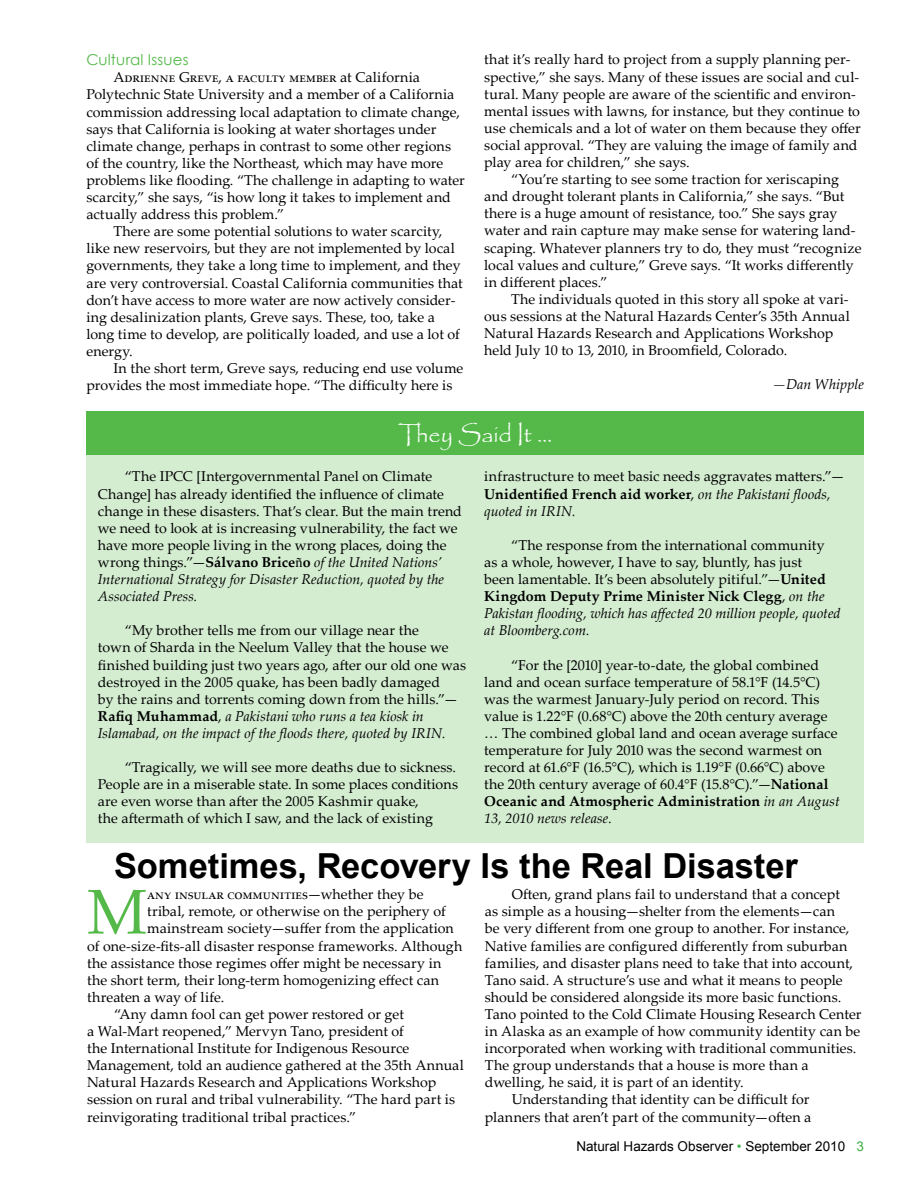
<style>
.page{position:relative;width:918px;height:1188px;background:#fff}
.page>*{position:absolute;margin:0;border:0;box-sizing:border-box;transform-origin:0 0}
.t1{font:63.3px "Palatino Linotype";color:#54b948}
.t2{font:700 34.5px "Arial";color:#000}
.t3{font:24px "Papyrus";letter-spacing:-.005em;color:#fff}
.t4{font:15px "Century Gothic";letter-spacing:.01em;color:#54b948}
.t5{font:14.25px/17.1px "Palatino Linotype";letter-spacing:.005em;color:#000}
.t6{font:italic 14.25px "Palatino Linotype";color:#000}
.t7{font:13.5px "Arial";color:#000}
.s1{font-weight:700}
.s2{font-family:"Times New Roman"}
.s3{font-style:italic}
.s4{color:#41ad49}
</style>
<div class="page">
<div style="left:86px;top:448px;width:778px;height:394px;background:#d4edd1"></div>
<div style="left:86px;top:411px;width:778px;height:44px;background:#54b948"></div>
<p class="t4" style="left:86px;top:49px;width:104px">Cultural Issues</p>
<p class="t5" style="left:113px;top:68px;width:308px">Adrienne Greve, a faculty member at California</p>
<p class="t5" style="left:86px;top:85px;width:370px">Polytechnic State University and a member of a California</p>
<p class="t5" style="left:86px;top:103px;width:375px">commission addressing local adaptation to climate change,</p>
<p class="t5" style="left:86px;top:120px;width:351px">says that California is looking at water shortages under</p>
<p class="t5" style="left:86px;top:137px;width:366px">climate change, perhaps in contrast to some other regions</p>
<p class="t5" style="left:86px;top:154px;width:359px">of the country, like the Northeast, which may have more</p>
<p class="t5" style="left:86px;top:171px;width:380px">problems like flooding. “The challenge in adapting to water</p>
<p class="t5" style="left:86px;top:188px;width:366px">scarcity,” she says, “is how long it takes to implement and</p>
<p class="t5" style="left:86px;top:205px;width:199px">actually address this problem.”</p>
<p class="t5" style="left:113px;top:222px;width:331px">There are some potential solutions to water scarcity,</p>
<p class="t5" style="left:86px;top:239px;width:370px">like new reservoirs, but they are not implemented by local</p>
<p class="t5" style="left:86px;top:256px;width:376px">governments, they take a long time to implement, and they</p>
<p class="t5" style="left:86px;top:274px;width:378px">are very controversial. Coastal California communities that</p>
<p class="t5" style="left:86px;top:291px;width:371px">don’t have access to more water are now actively consider-</p>
<p class="t5" style="left:86px;top:308px;width:350px">ing desalinization plants, Greve says. These, too, take a</p>
<p class="t5" style="left:86px;top:325px;width:375px">long time to develop, are politically loaded, and use a lot of</p>
<p class="t5" style="left:86px;top:342px;width:48px">energy.</p>
<p class="t5" style="left:113px;top:359px;width:351px">In the short term, Greve says, reducing end use volume</p>
<p class="t5" style="left:86px;top:376px;width:368px">provides the most immediate hope. “The difficulty here is</p>
<p class="t5" style="left:484px;top:50px;width:368px">that it’s really hard to project from a supply planning per-</p>
<p class="t5" style="left:484px;top:68px;width:376px">spective,” she says. Many of these issues are social and cul-</p>
<p class="t5" style="left:484px;top:85px;width:373px">tural. Many people are aware of the scientific and environ-</p>
<p class="t5" style="left:484px;top:102px;width:377px">mental issues with lawns, for instance, but they continue to</p>
<p class="t5" style="left:484px;top:119px;width:378px">use chemicals and a lot of water on them because they offer</p>
<p class="t5" style="left:484px;top:136px;width:375px">social approval. “They are valuing the image of family and</p>
<p class="t5" style="left:484px;top:153px;width:207px">play area for children,” she says.</p>
<p class="t5" style="left:511px;top:170px;width:329px">“You’re starting to see some traction for xeriscaping</p>
<p class="t5" style="left:484px;top:187px;width:362px">and drought tolerant plants in California,” she says. “But</p>
<p class="t5" style="left:484px;top:204px;width:355px">there is a huge amount of resistance, too.” She says gray</p>
<p class="t5" style="left:484px;top:221px;width:373px">water and rain capture may make sense for watering land-</p>
<p class="t5" style="left:484px;top:239px;width:379px">scaping. Whatever planners try to do, they must “recognize</p>
<p class="t5" style="left:484px;top:256px;width:371px">local values and culture,” Greve says. “It works differently</p>
<p class="t5" style="left:484px;top:273px;width:125px">in different places.”</p>
<p class="t5" style="left:511px;top:290px;width:339px">The individuals quoted in this story all spoke at vari-</p>
<p class="t5" style="left:484px;top:307px;width:367px">ous sessions at the Natural Hazards Center’s 35th Annual</p>
<p class="t5" style="left:484px;top:324px;width:351px">Natural Hazards Research and Applications Workshop</p>
<p class="t5" style="left:484px;top:341px;width:305px">held July 10 to 13, 2010, in Broomfield, Colorado.</p>
<p class="t6" style="left:772px;top:374px;width:93px">—Dan Whipple</p>
<h3 class="t3" style="left:398px;top:419px;width:156px">They Said It ...</h3>
<p class="t5" style="left:98px;top:468px;width:366px;text-indent:27px">“The IPCC [Intergovernmental Panel on Climate Change] has already identified the influence of climate change in these disasters. That’s clear. But the main trend we need to look at is increasing vulnerability, the fact we have more people living in the wrong places, doing the wrong things.”—<span class="s1">Sálvano Brice</span><span class="s2">ñ</span><span class="s1">o</span> <span class="s3">of the United Nations’ International Strategy for Disaster Reduction, quoted by the Associated Press.</span></p>
<p class="t5" style="left:98px;top:621px;width:370px;text-indent:27px">“My brother tells me from our village near the<br>town of Sharda in the Neelum Valley that the house we finished building just two years ago, after our old one was destroyed in the 2005 quake, has been badly damaged<br>by the rains and torrents coming down from the hills.”— <span class="s1">Rafiq Muhammad</span>, <span class="s3">a Pakistani who runs a tea kiosk in Islamabad, on the impact of the floods there, quoted by IRIN.</span></p>
<p class="t5" style="left:98px;top:758px;width:362px;text-indent:27px">“Tragically, we will see more deaths due to sickness.<br>People are in a miserable state. In some places conditions are even worse than after the 2005 Kashmir quake,<br>the aftermath of which I saw, and the lack of existing</p>
<p class="t5" style="left:484px;top:468px;width:362px">infrastructure to meet basic needs aggravates matters.”—<br><span class="s1">Unidentified French aid worker</span>, <span class="s3">on the Pakistani floods, quoted in IRIN.</span></p>
<p class="t5" style="left:484px;top:536px;width:358px;text-indent:27px">“The response from the international community as a whole, however, I have to say, bluntly, has just<br>been lamentable. It’s been absolutely pitiful.”—<span class="s1">United Kingdom Deputy Prime Minister Nick Clegg</span>, <span class="s3">on the Pakistan flooding, which has affected 20 million people, quoted at Bloomberg.com.</span></p>
<p class="t5" style="left:484px;top:656px;width:357px;text-indent:27px">“For the [2010] year-to-date, the global combined land and ocean surface temperature of 58.1°F (14.5°C) was the warmest January-July period on record. This value is 1.22°F (0.68°C) above the 20th century average … The combined global land and ocean average surface temperature for July 2010 was the second warmest on record at 61.6°F (16.5°C), which is 1.19°F (0.66°C) above the 20th century average of 60.4°F (15.8°C).”—<span class="s1">National Oceanic and Atmospheric Administration</span> <span class="s3">in an August 13, 2010 news release.</span></p>
<h2 class="t2" style="left:114px;top:843px;width:685px">Sometimes, Recovery Is the Real Disaster</h2>
<h1 class="t1" style="left:87px;top:867px;width:61px">M</h1>
<p class="t5" style="left:147px;top:885px;width:278px">any insular communities—whether they be</p>
<p class="t5" style="left:147px;top:902px;width:300px">tribal, remote, or otherwise on the periphery of</p>
<p class="t5" style="left:147px;top:920px;width:308px">mainstream society—suffer from the application</p>
<p class="t5" style="left:87px;top:937px;width:377px">of one-size-fits-all disaster response frameworks. Although</p>
<p class="t5" style="left:87px;top:954px;width:356px">the assistance those regimes offer might be necessary in</p>
<p class="t5" style="left:87px;top:971px;width:354px">the short term, their long-term homogenizing effect can</p>
<p class="t5" style="left:87px;top:988px;width:139px">threaten a way of life.</p>
<p class="t5" style="left:114px;top:1005px;width:291px">“Any damn fool can get power restored or get</p>
<p class="t5" style="left:87px;top:1022px;width:318px">a Wal-Mart reopened,” Mervyn Tano, president of</p>
<p class="t5" style="left:87px;top:1039px;width:324px">the International Institute for Indigenous Resource</p>
<p class="t5" style="left:87px;top:1056px;width:378px">Management, told an audience gathered at the 35th Annual</p>
<p class="t5" style="left:87px;top:1073px;width:351px">Natural Hazards Research and Applications Workshop</p>
<p class="t5" style="left:87px;top:1091px;width:370px">session on rural and tribal vulnerability. “The hard part is</p>
<p class="t5" style="left:87px;top:1108px;width:271px">reinvigorating traditional tribal practices.”</p>
<p class="t5" style="left:512px;top:885px;width:330px">Often, grand plans fail to understand that a concept</p>
<p class="t5" style="left:485px;top:902px;width:352px">as simple as a housing—shelter from the elements—can</p>
<p class="t5" style="left:485px;top:920px;width:366px">be very different from one group to another. For instance,</p>
<p class="t5" style="left:485px;top:937px;width:364px">Native families are configured differently from suburban</p>
<p class="t5" style="left:485px;top:954px;width:370px">families, and disaster plans need to take that into account,</p>
<p class="t5" style="left:485px;top:971px;width:359px">Tano said. A structure’s use and what it means to people</p>
<p class="t5" style="left:485px;top:988px;width:358px">should be considered alongside its more basic functions.</p>
<p class="t5" style="left:485px;top:1005px;width:378px">Tano pointed to the Cold Climate Housing Research Center</p>
<p class="t5" style="left:485px;top:1022px;width:377px">in Alaska as an example of how community identity can be</p>
<p class="t5" style="left:485px;top:1039px;width:373px">incorporated when working with traditional communities.</p>
<p class="t5" style="left:485px;top:1056px;width:325px">The group understands that a house is more than a</p>
<p class="t5" style="left:485px;top:1073px;width:260px">dwelling, he said, it is part of an identity.</p>
<p class="t5" style="left:512px;top:1091px;width:299px">Understanding that identity can be difficult for</p>
<p class="t5" style="left:485px;top:1108px;width:328px">planners that aren’t part of the community—often a</p>
<p class="t7" style="left:576px;top:1138px;width:289px">Natural Hazards Observer <span class="s4">•</span> September 2010 <span class="s4">3</span></p>
</div>
